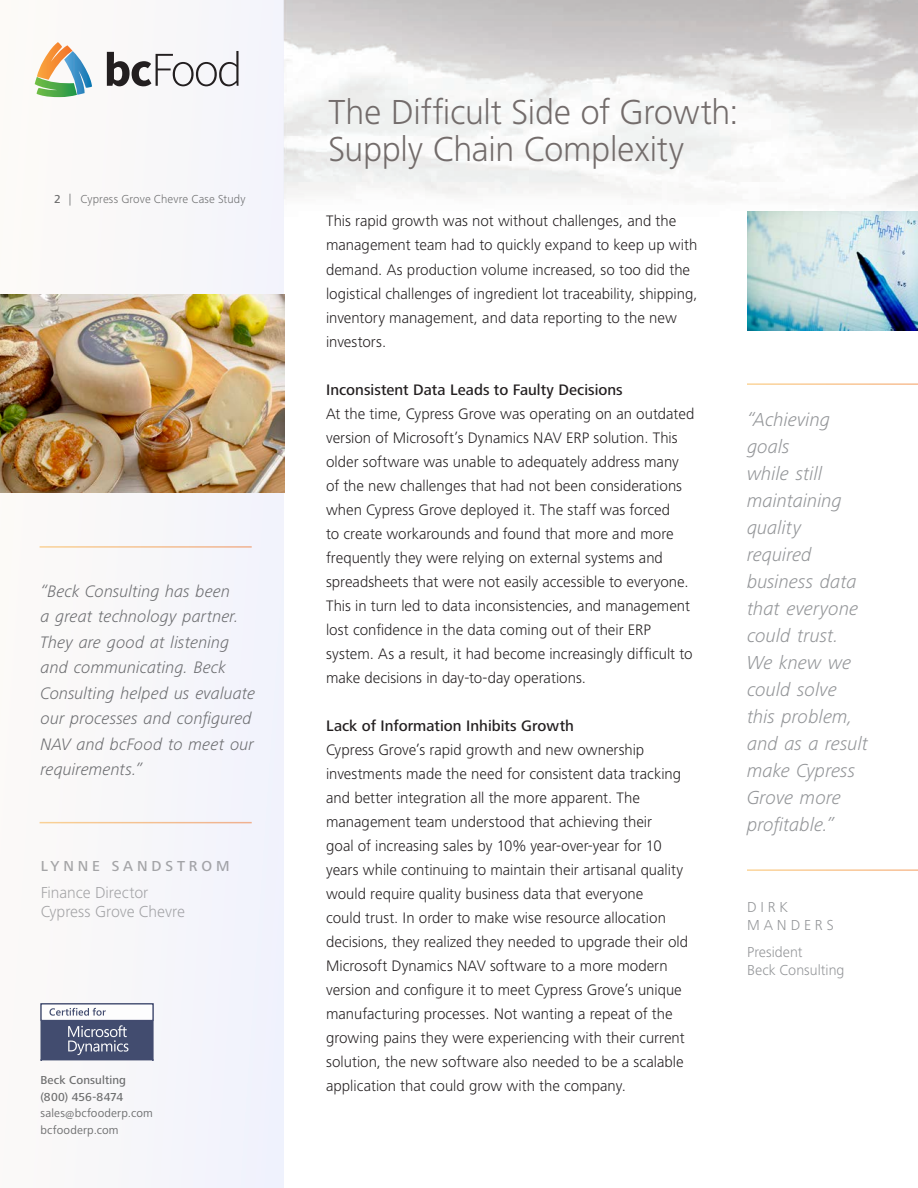
<style>
.page{position:relative;width:918px;height:1188px;background:#fff}
.page>*{position:absolute;margin:0;border:0;box-sizing:border-box;transform-origin:0 0}
.Headline{font:300 36px "Frutiger Next LT";letter-spacing:-.01em;color:#736c6b}
.Italic{font:italic 300 19.5px/27px "Frutiger Next LT";color:#939598}
.Sidebar_Quote{font:italic 300 17.25px/25.5px "Frutiger Next LT";color:#6c6d70}
.t1{font:300 16.5px/19.5px "Frutiger Next LT";letter-spacing:-.005em;color:#6c6d70}
.t2{font:300 15.75px/24px "Frutiger Next LT";color:#231f20}
.t3{font:500 15.75px "Frutiger Next LT";color:#231f20}
.Sidebar_Quote-2{font:300 15px "Frutiger Next LT";letter-spacing:.005em;color:#939598}
.t4{font:500 15px "Frutiger Next LT";letter-spacing:.26em;color:#6c6d70}
.Sidebar_Quote-3{font:300 15px/18px "Frutiger Next LT";letter-spacing:.255em;color:#939598}
.t5{font:12px/16.5px "Frutiger Next LT";letter-spacing:.015em;color:#4b4c4d}
.t6{font:300 12px "Frutiger Next LT";letter-spacing:.01em;color:#4b4c4d}
.t7{font:500 12px/16.5px "Frutiger Next LT";letter-spacing:.01em;color:#4b4c4d}
.s1{font-weight:500}
</style>
<div class="page">
<img style="left:284px;top:0;width:634px;height:493px">
<svg style="left:0;top:0;width:284px;height:1188px"></svg>
<hr style="left:41px;top:1060px;width:112px;height:1px;background:#fff">
<svg style="left:40px;top:1003px;width:114px;height:57px"></svg>
<svg style="left:35px;top:42px;width:57px;height:55px"></svg>
<svg style="left:107px;top:51px;width:132px;height:35px"></svg>
<img style="left:747px;top:211px;width:171px;height:119px">
<img style="left:0;top:295px;width:284px;height:197px">
<hr style="left:40px;top:546px;width:212px;height:2px;background:#fff">
<hr style="left:40px;top:822px;width:212px;height:1px;background:#fff">
<hr style="left:747px;top:383px;width:171px;height:2px;background:#fff">
<p class="t6" style="left:54px;top:192px;width:193px"><span class="s1">2</span> | Cypress Grove Chevre Case Study</p>
<p class="Sidebar_Quote" style="left:40px;top:578px;width:216px">“Beck Consulting has been<br>a great technology partner.<br>They are good at listening and communicating. Beck<br>Consulting helped us evaluate our processes and configured<br>NAV and bcFood to meet our requirements.”</p>
<p class="t4" style="left:40px;top:857px;width:191px">LYNNE SANDSTROM</p>
<p class="t1" style="left:40px;top:883px;width:146px">Finance Director<br>Cypress Grove Chevre</p>
<p class="t7" style="left:40px;top:1072px;width:87px">Beck Consulting (800) 456-8474</p>
<p class="t5" style="left:40px;top:1105px;width:114px">sales@bcfooderp.com bcfooderp.com</p>
<p class="Headline" style="left:328px;top:92px;width:412px">The Difficult Side of Growth:</p>
<p class="Headline" style="left:328px;top:130px;width:357px">Supply Chain Complexity</p>
<p class="t2" style="left:326px;top:209px;width:373px">This rapid growth was not without challenges, and the management team had to quickly expand to keep up with demand. As production volume increased, so too did the logistical challenges of ingredient lot traceability, shipping, inventory management, and data reporting to the new investors.</p>
<p class="t3" style="left:326px;top:381px;width:298px">Inconsistent Data Leads to Faulty Decisions</p>
<p class="t2" style="left:326px;top:401px;width:370px">At the time, Cypress Grove was operating on an outdated version of Microsoft’s Dynamics NAV ERP solution. This older software was unable to adequately address many of the new challenges that had not been considerations when Cypress Grove deployed it. The staff was forced<br>to create workarounds and found that more and more frequently they were relying on external systems and spreadsheets that were not easily accessible to everyone.<br>This in turn led to data inconsistencies, and management lost confidence in the data coming out of their ERP system. As a result, it had become increasingly difficult to make decisions in day-to-day operations.</p>
<p class="t3" style="left:326px;top:717px;width:249px">Lack of Information Inhibits Growth</p>
<p class="t2" style="left:326px;top:737px;width:364px">Cypress Grove’s rapid growth and new ownership investments made the need for consistent data tracking and better integration all the more apparent. The management team understood that achieving their<br>goal of increasing sales by 10% year-over-year for 10 years while continuing to maintain their artisanal quality would require quality business data that everyone<br>could trust. In order to make wise resource allocation decisions, they realized they needed to upgrade their old Microsoft Dynamics NAV software to a more modern version and configure it to meet Cypress Grove’s unique manufacturing processes. Not wanting a repeat of the growing pains they were experiencing with their current solution, the new software also needed to be a scalable application that could grow with the company.</p>
<p class="Italic" style="left:747px;top:406px;width:113px">“Achieving goals<br>while still maintaining quality required business data that everyone could trust.</p>
<p class="Italic" style="left:747px;top:649px;width:123px">We knew we could solve this problem, and as a result make Cypress<br>Grove more profitable.”</p>
<p class="Sidebar_Quote-3" style="left:747px;top:898px;width:88px">DIRK<br>MANDERS</p>
<p class="Sidebar_Quote-2" style="left:747px;top:944px;width:57px">President</p>
<p class="Sidebar_Quote-2" style="left:747px;top:962px;width:99px">Beck Consulting</p>
</div>
